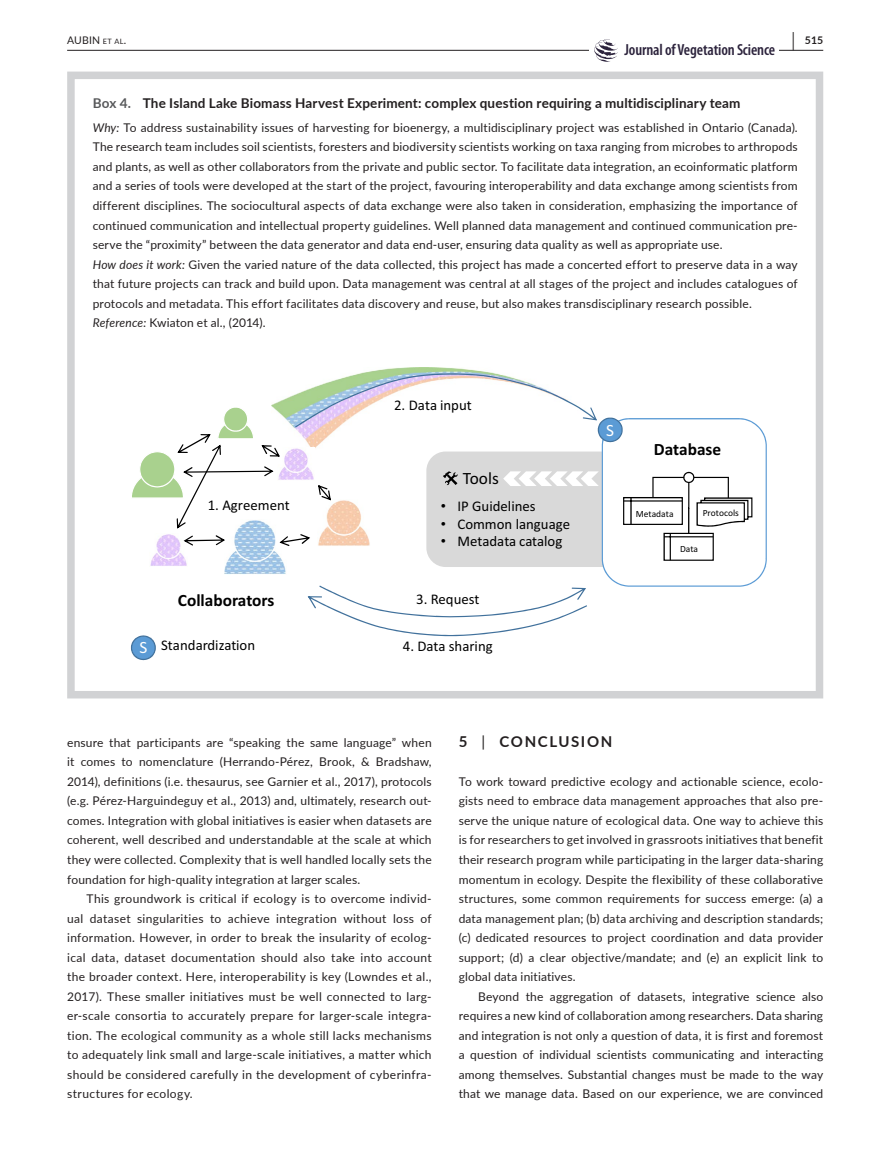
<style>
.page{position:relative;width:893px;height:1174px;background:#fff}
.page>*{position:absolute;margin:0;border:0;box-sizing:border-box;transform-origin:0 0}
.t1{font:700 17.25px "Calibri";color:#000}
.t2{font:17.25px "Calibri";color:#000}
.t3{font:17.25px "Calibri";color:#fff}
.t4{font:600 condensed 16.05px "Myriad Pro";letter-spacing:-.01em;color:#2c233c}
.t5{font:700 15px "Lato";letter-spacing:.11em;color:#231f20}
.t6{font:14.85px "Calibri";color:#000}
.t7{font:700 13.5px "Lato";letter-spacing:.01em;color:#231f20}
.t8{font:12px/19.5px "Lato";letter-spacing:.015em;color:#231f20;text-align:justify}
.t9{font:10.5px "Lato";letter-spacing:.015em;color:#231f20}
.t10{font:700 10.5px "Lato";color:#231f20}
.t11{font:9.45px "Calibri";color:#000}
.s1{font-size:7.35px}
.s2{font-size:19.5px}
.s3{color:#57585a}
.s4{font-style:italic}
.s5{font-size:17.25px;color:#fff}
.s6{font-family:"Arial"}
.s7{font-weight:400}
</style>
<div class="page">
<hr style="left:67px;top:50px;width:756px;height:1px;background:#231f20">
<div style="left:590px;top:39px;width:189px;height:23px;background:#fff"></div>
<svg style="left:594px;top:39px;width:24px;height:23px"></svg>
<div style="left:67px;top:72px;width:756px;height:626px;border:8px solid #d1d2d4"></div>
<img style="left:362px;top:367px;width:131px;height:6px">
<svg style="left:131px;top:373px;width:636px;height:287px"></svg>
<p class="t9" style="left:67px;top:33px;width:61px">AUBIN <span class="s1">et al</span>.</p>
<h2 class="t4" style="left:625px;top:41px;width:152px">Journal of Vegetation Science</h2>
<p class="t10" style="left:792px;top:33px;width:32px"><span class="s2">|</span> 515</p>
<p class="t7" style="left:93px;top:93px;width:649px"><span class="s3">Box 4.</span> The Island Lake Biomass Harvest Experiment: complex question requiring a multidisciplinary team</p>
<p class="t8" style="left:93px;top:117px;width:707px;text-align:left"><span class="s4">Why:</span> To address sustainability issues of harvesting for bioenergy, a multidisciplinary project was established in Ontario (Canada).<br>The research team includes soil scientists, foresters and biodiversity scientists working on taxa ranging from microbes to arthropods and plants, as well as other collaborators from the private and public sector. To facilitate data integration, an ecoinformatic platform and a series of tools were developed at the start of the project, favouring interoperability and data exchange among scientists from different disciplines. The sociocultural aspects of data exchange were also taken in consideration, emphasizing the importance of continued communication and intellectual property guidelines. Well planned data management and continued communication pre&shy;serve the “proximity” between the data generator and data end-user, ensuring data quality as well as appropriate use.<br><span class="s4">How does it work:</span> Given the varied nature of the data collected, this project has made a concerted effort to preserve data in a way that future projects can track and build upon. Data management was central at all stages of the project and includes catalogues of protocols and metadata. This effort facilitates data discovery and reuse, but also makes transdisciplinary research possible.<br><span class="s4">Reference:</span> Kwiaton et al., (2014).</p>
<p class="t6" style="left:208px;top:495px;width:84px">1. Agreement</p>
<h1 class="t1" style="left:178px;top:589px;width:98px">Collaborators</h1>
<p class="t6" style="left:139px;top:635px;width:117px"><span class="s5">S</span> Standardization</p>
<p class="t6" style="left:394px;top:395px;width:79px">2. Data input</p>
<h1 class="t2" style="left:463px;top:467px;width:38px">Tools</h1>
<p class="t6" style="left:441px;top:496px;width:96px"><span class="s6">•</span> IP Guidelines</p>
<p class="t6" style="left:441px;top:514px;width:131px"><span class="s6">•</span> Common language</p>
<p class="t6" style="left:441px;top:532px;width:123px"><span class="s6">•</span> Metadata catalog</p>
<p class="t6" style="left:416px;top:589px;width:65px">3. Request</p>
<p class="t6" style="left:403px;top:637px;width:91px">4. Data sharing</p>
<h1 class="t3" style="left:606px;top:419px;width:9px">S</h1>
<h1 class="t1" style="left:654px;top:438px;width:69px">Database</h1>
<p class="t11" style="left:636px;top:507px;width:39px">Metadata</p>
<p class="t11" style="left:703px;top:507px;width:38px">Protocols</p>
<p class="t11" style="left:680px;top:543px;width:20px">Data</p>
<p class="t8" style="left:67px;top:732px;width:366px">ensure that participants are “speaking the same language” when it comes to nomenclature (Herrando-Pérez, Brook, &amp; Bradshaw, 2014), definitions (i.e. thesaurus, see Garnier et al., 2017), protocols (e.g. Pérez-Harguindeguy et al., 2013) and, ultimately, research out&shy;comes. Integration with global initiatives is easier when datasets are coherent, well described and understandable at the scale at which they were collected. Complexity that is well handled locally sets the foundation for high-quality integration at larger scales.</p>
<p class="t8" style="left:67px;top:888px;width:366px;text-indent:20px">This groundwork is critical if ecology is to overcome individ&shy;ual dataset singularities to achieve integration without loss of information. However, in order to break the insularity of ecolog&shy;ical data, dataset documentation should also take into account the broader context. Here, interoperability is key (Lowndes et al., 2017). These smaller initiatives must be well connected to larg&shy;er-scale consortia to accurately prepare for larger-scale integra&shy;tion. The ecological community as a whole still lacks mechanisms to adequately link small and large-scale initiatives, a matter which should be considered carefully in the development of cyberinfra&shy;structures for ecology.</p>
<p class="t5" style="left:459px;top:730px;width:155px">5 <span class="s7">|</span> CONCLUSION</p>
<p class="t8" style="left:459px;top:771px;width:366px">To work toward predictive ecology and actionable science, ecolo&shy;gists need to embrace data management approaches that also pre&shy;serve the unique nature of ecological data. One way to achieve this is for researchers to get involved in grassroots initiatives that benefit their research program while participating in the larger data-sharing momentum in ecology. Despite the flexibility of these collaborative structures, some common requirements for success emerge: (a) a data management plan; (b) data archiving and description standards; (c) dedicated resources to project coordination and data provider support; (d) a clear objective/mandate; and (e) an explicit link to global data initiatives.</p>
<p class="t8" style="left:459px;top:986px;width:366px;text-indent:20px">Beyond the aggregation of datasets, integrative science also requires a new kind of collaboration among researchers. Data sharing and integration is not only a question of data, it is first and foremost a question of individual scientists communicating and interacting among themselves. Substantial changes must be made to the way that we manage data. Based on our experience, we are convinced</p>
</div>
